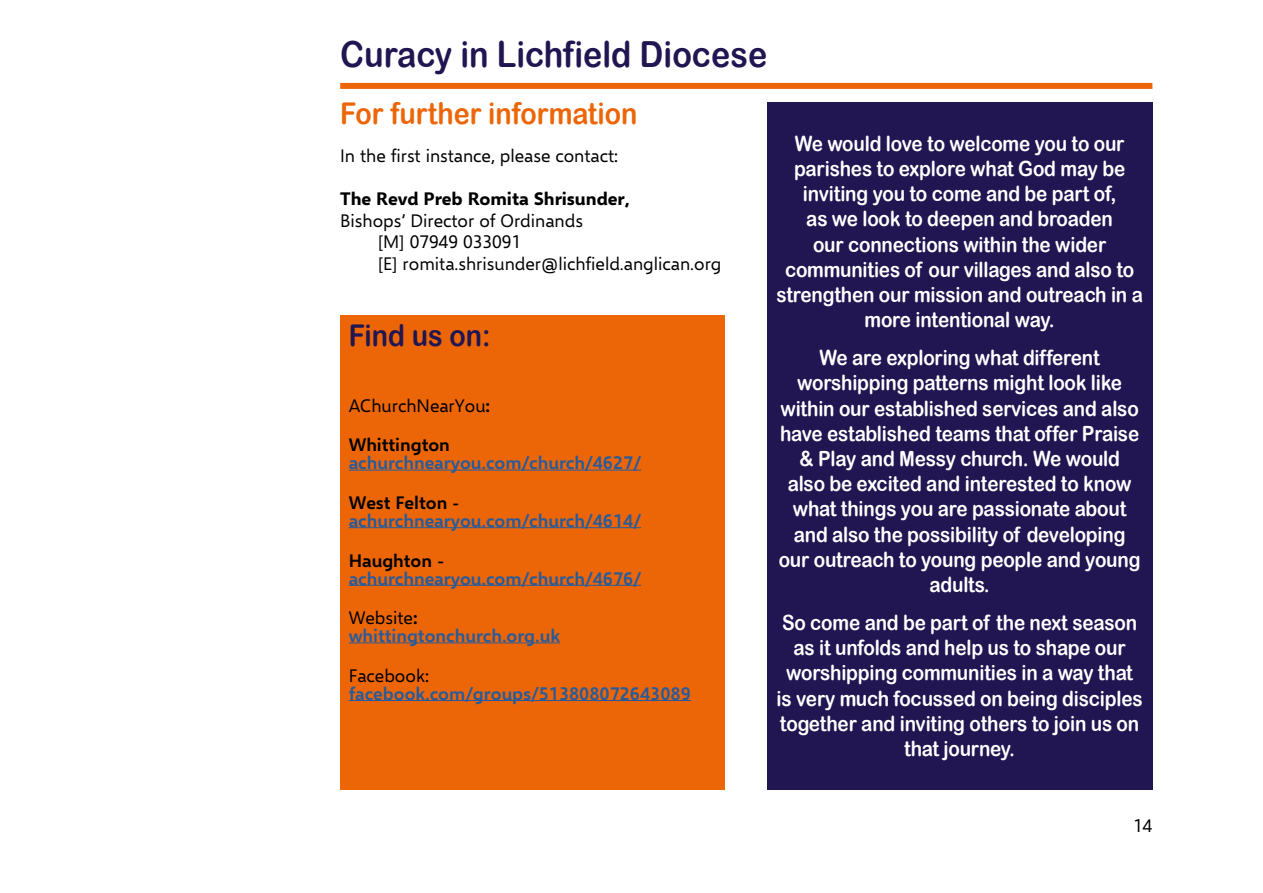
<style>
.page{position:relative;width:1263px;height:893px;background:#fff}
.page>*{position:absolute;margin:0;border:0;box-sizing:border-box;transform-origin:0 0}
.t1{font:36px "Arial Rounded MT Bold";color:#211651;scale:.9 1}
.t2{font:30px "Arial Rounded MT Bold";color:#ec6608;scale:.9 1}
.t3{font:30px "Arial Rounded MT Bold";color:#211651;scale:.9 1}
.t4{font:21px/25.2px "Arial Rounded MT Bold";letter-spacing:-.01em;color:#fff;text-align:center;scale:.9 1}
.t5{font:600 18px/39.6px "Selawik";color:#275b9b}
.t6{font:18px/21.6px "Selawik";color:#000}
.t7{font:700 18px "Selawik";color:#000}
.t8{font:600 18px "Selawik";color:#000}
.s1{font-weight:600}
.s2{font-weight:400;color:#000}
.s3{color:#000}
</style>
<div class="page">
<div style="left:340px;top:83px;width:812px;height:6px;background:#ec6608"></div>
<div style="left:767px;top:102px;width:385px;height:687px;background:#211651"></div>
<div style="left:340px;top:315px;width:385px;height:474px;background:#ec6608"></div>
<hr style="left:349px;top:470px;width:292px;height:1px;background:#275b9b">
<hr style="left:349px;top:527px;width:292px;height:1px;background:#275b9b">
<hr style="left:349px;top:585px;width:292px;height:1px;background:#275b9b">
<hr style="left:349px;top:643px;width:211px;height:1px;background:#275b9b">
<hr style="left:349px;top:700px;width:342px;height:1px;background:#275b9b">
<h1 class="t1" style="left:340px;top:33px;width:476px">Curacy in Lichfield Diocese</h1>
<h2 class="t2" style="left:340px;top:96px;width:332px">For further information</h2>
<p class="t6" style="left:340px;top:145px;width:279px">In the first instance, please contact:</p>
<p class="t7" style="left:340px;top:188px;width:291px">The Revd Preb Romita Shrisunder,</p>
<p class="t6" style="left:378px;top:210px;width:345px;text-indent:-37px">Bishops’ Director of Ordinands<br>[M] 07949 033091<br>[E] romita.shrisunder@lichfield.anglican.org</p>
<h2 class="t3" style="left:349px;top:317px;width:159px">Find us on:</h2>
<p class="t6" style="left:349px;top:386px;width:143px;line-height:39.6px">AChurchNearYou<span class="s1">:<br>Whittington</span></p>
<p class="t5" style="left:349px;top:444px;width:294px">achurchnearyou.com/church/4627/</p>
<p class="t8" style="left:349px;top:492px;width:112px">West Felton -</p>
<p class="t5" style="left:349px;top:501px;width:294px">achurchnearyou.com/church/4614/</p>
<p class="t8" style="left:349px;top:549px;width:97px">Haughton -</p>
<p class="t5" style="left:349px;top:559px;width:294px">achurchnearyou.com/church/4676/<br><span class="s2">Website</span><span class="s3">:</span></p>
<p class="t5" style="left:349px;top:617px;width:213px">whittingtonchurch.org.uk</p>
<p class="t6" style="left:349px;top:665px;width:82px">Facebook:</p>
<p class="t5" style="left:349px;top:674px;width:344px">facebook.com/groups/513808072643089</p>
<p class="t4" style="left:776px;top:131px;width:409px">We would love to welcome you to our parishes to explore what God may be inviting you to come and be part of,<br>as we look to deepen and broaden<br>our connections within the wider communities of our villages and also to strengthen our mission and outreach in a more intentional way.</p>
<p class="t4" style="left:779px;top:345px;width:403px">We are exploring what different worshipping patterns might look like within our established services and also have established teams that offer Praise &amp; Play and Messy church. We would also be excited and interested to know what things you are passionate about and also the possibility of developing our outreach to young people and young adults.</p>
<p class="t4" style="left:777px;top:610px;width:408px">So come and be part of the next season as it unfolds and help us to shape our worshipping communities in a way that is very much focussed on being disciples together and inviting others to join us on that journey.</p>
<p class="t6" style="left:1133px;top:815px;width:21px">14</p>
</div>
